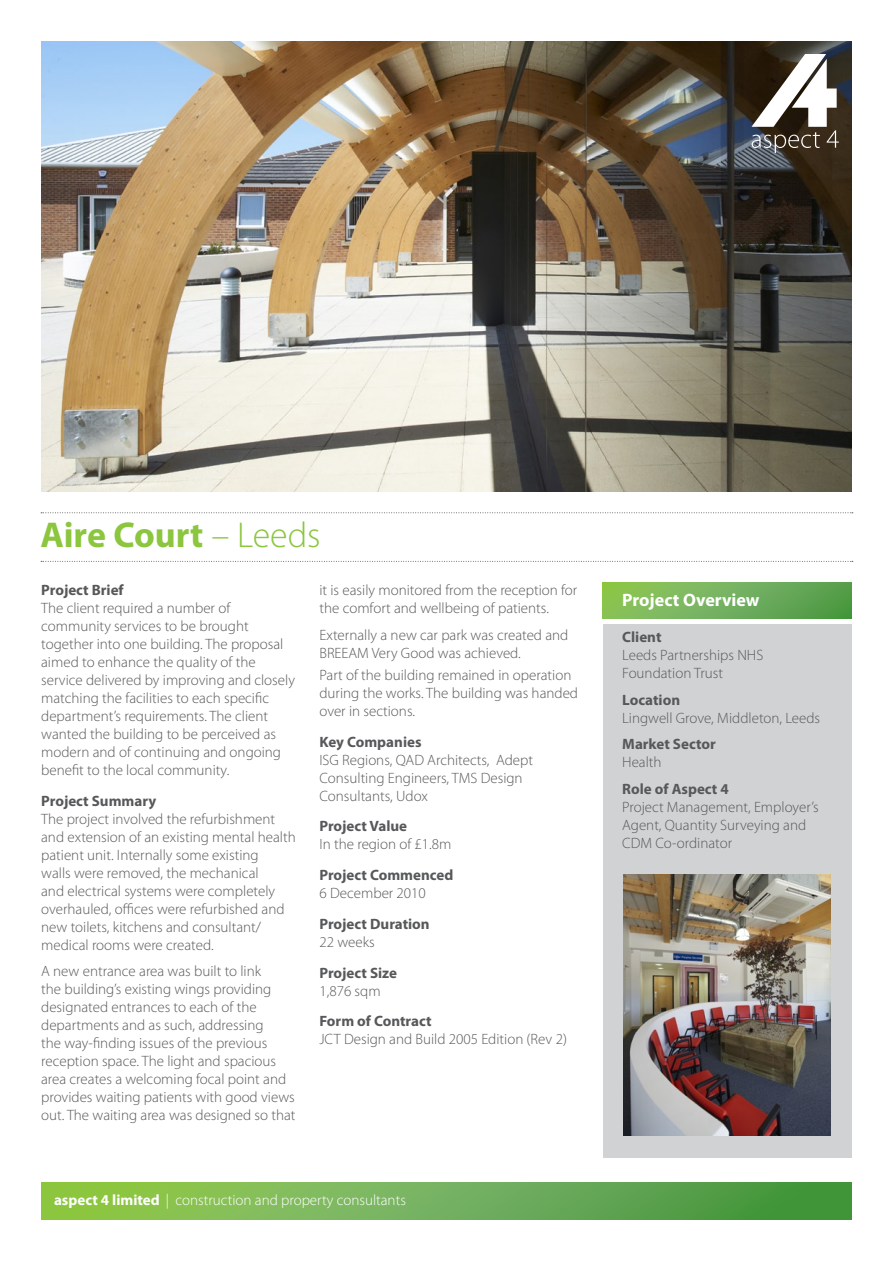
<style>
.page{position:relative;width:893px;height:1263px;background:#fff}
.page>*{position:absolute;margin:0;border:0;box-sizing:border-box;transform-origin:0 0}
.t1{font:700 36px "Myriad Pro";color:#8bc63e}
.t2{font:700 18px "Myriad Pro";color:#fff}
.t3{font:300 15px/18px "Myriad Pro";color:#57585a}
.t4{font:700 15px "Myriad Pro";color:#57585a}
.t5{font:300 15px "Myriad Pro";color:#fff}
.s1{font-weight:300}
.s2{font-weight:700}
</style>
<div class="page">
<img style="left:41px;top:41px;width:810px;height:451px">
<div style="left:603px;top:624px;width:249px;height:533px;background:#d1d2d4"></div>
<svg style="left:41px;top:1182px;width:811px;height:37px;background:#6eaf50"></svg>
<svg style="left:41px;top:512px;width:812px;height:1px"></svg>
<svg style="left:41px;top:561px;width:812px;height:1px"></svg>
<img style="left:624px;top:874px;width:206px;height:261px">
<svg style="left:602px;top:583px;width:250px;height:35px;background:#71b057"></svg>
<svg style="left:751px;top:54px;width:88px;height:99px"></svg>
<h1 class="t1" style="left:40px;top:511px;width:282px">Aire Court <span class="s1">– Leeds</span></h1>
<p class="t4" style="left:41px;top:580px;width:84px">Project Brief</p>
<p class="t3" style="left:41px;top:599px;width:255px">The client required a number of community services to be brought together into one building. The proposal aimed to enhance the quality of the service delivered by improving and closely matching the facilities to each specific department’s requirements. The client wanted the building to be perceived as modern and of continuing and ongoing benefit to the local community.</p>
<p class="t4" style="left:41px;top:791px;width:117px">Project Summary</p>
<p class="t3" style="left:41px;top:810px;width:256px">The project involved the refurbishment and extension of an existing mental health patient unit. Internally some existing<br>walls were removed, the mechanical<br>and electrical systems were completely overhauled, offices were refurbished and new toilets, kitchens and consultant/ medical rooms were created.</p>
<p class="t3" style="left:41px;top:962px;width:256px">A new entrance area was built to link<br>the building’s existing wings providing designated entrances to each of the departments and as such, addressing<br>the way-finding issues of the previous reception space. The light and spacious area creates a welcoming focal point and provides waiting patients with good views out. The waiting area was designed so that</p>
<p class="t3" style="left:319px;top:581px;width:259px">it is easily monitored from the reception for the comfort and wellbeing of patients.</p>
<p class="t3" style="left:319px;top:625px;width:250px">Externally a new car park was created and<br>BREEAM Very Good was achieved.</p>
<p class="t3" style="left:319px;top:666px;width:260px">Part of the building remained in operation during the works. The building was handed over in sections.</p>
<p class="t4" style="left:319px;top:732px;width:104px">Key Companies</p>
<p class="t3" style="left:319px;top:750px;width:215px">ISG Regions, QAD Architects, Adept<br>Consulting Engineers, TMS Design<br>Consultants, Udox</p>
<p class="t4" style="left:319px;top:816px;width:89px">Project Value</p>
<p class="t3" style="left:319px;top:835px;width:134px">In the region of £1.8m</p>
<p class="t4" style="left:319px;top:865px;width:135px">Project Commenced</p>
<p class="t3" style="left:319px;top:884px;width:108px">6 December 2010</p>
<p class="t4" style="left:319px;top:914px;width:112px">Project Duration</p>
<p class="t3" style="left:319px;top:933px;width:57px">22 weeks</p>
<p class="t4" style="left:319px;top:963px;width:79px">Project Size</p>
<p class="t3" style="left:319px;top:981px;width:63px">1,876 sqm</p>
<p class="t4" style="left:319px;top:1011px;width:114px">Form of Contract</p>
<p class="t3" style="left:319px;top:1030px;width:249px">JCT Design and Build 2005 Edition (Rev 2)</p>
<p class="t5" style="left:54px;top:1191px;width:353px"><span class="s2">aspect 4 limited</span> | construction and property consultants</p>
<p class="t2" style="left:622px;top:588px;width:139px">Project Overview</p>
<p class="t4" style="left:622px;top:627px;width:41px">Client</p>
<p class="t3" style="left:622px;top:646px;width:143px">Leeds Partnerships NHS<br>Foundation Trust</p>
<p class="t4" style="left:622px;top:690px;width:59px">Location</p>
<p class="t3" style="left:622px;top:709px;width:199px">Lingwell Grove, Middleton, Leeds</p>
<p class="t4" style="left:622px;top:734px;width:95px">Market Sector</p>
<p class="t3" style="left:622px;top:753px;width:41px">Health</p>
<p class="t4" style="left:622px;top:779px;width:108px">Role of Aspect 4</p>
<p class="t3" style="left:622px;top:798px;width:198px">Project Management, Employer’s<br>Agent, Quantity Surveying and<br>CDM Co-ordinator</p>
</div>
